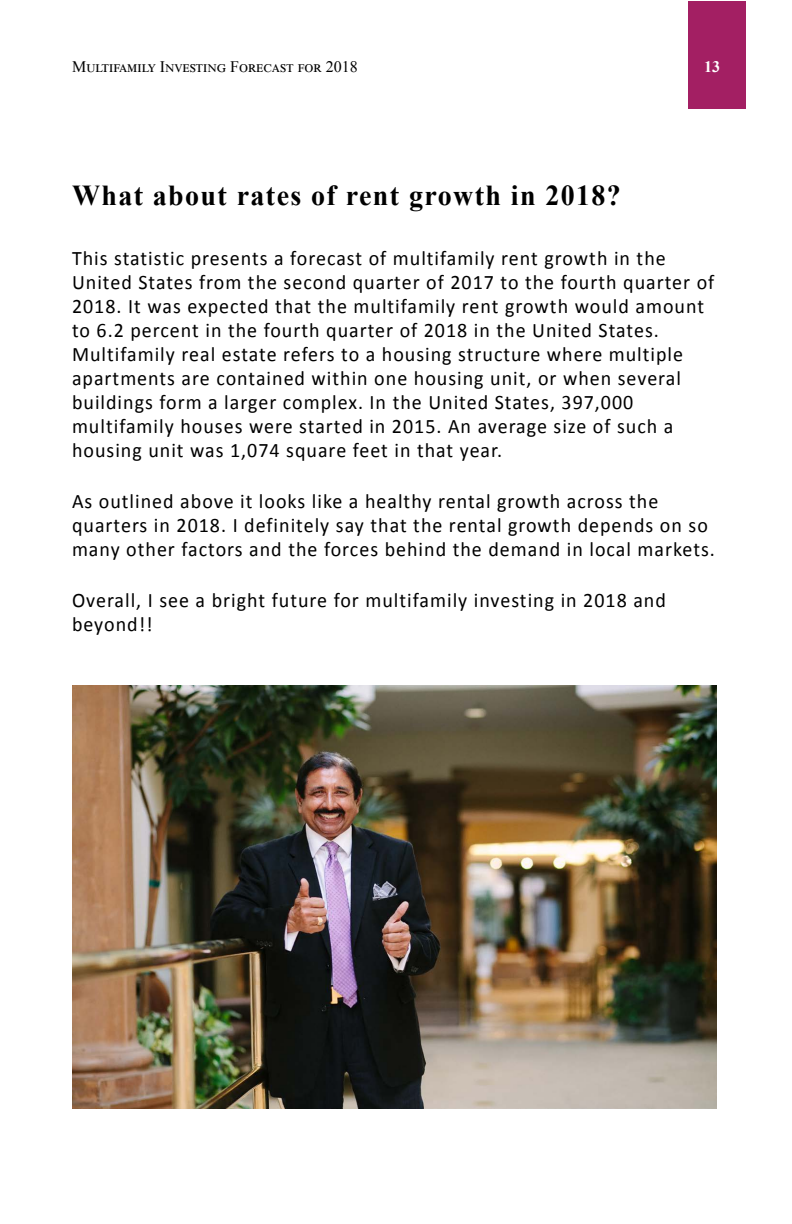
<style>
.page{position:relative;width:792px;height:1224px;background:#fff}
.page>*{position:absolute;margin:0;border:0;box-sizing:border-box;transform-origin:0 0}
.t1{font:700 28.8px "Times New Roman";letter-spacing:.05em;color:#000}
.t2{font:20.6px/24px "Calibri";letter-spacing:.05em;color:#000}
.t3{font:16px "Times New Roman";color:#000}
.t4{font:700 16px "Times New Roman";color:#fff}
</style>
<div class="page">
<div style="left:689px;top:1px;width:57px;height:107px;background:#a31f63"></div>
<img style="left:72px;top:686px;width:644px;height:423px">
<p class="t3" style="left:72px;top:55px;width:287px">Multifamily Investing Forecast for 2018</p>
<p class="t4" style="left:704px;top:55px;width:17px">13</p>
<h1 class="t1" style="left:72px;top:174px;width:550px">What about rates of rent growth in 2018?</h1>
<p class="t2" style="left:72px;top:245px;width:644px">This statistic presents a forecast of multifamily rent growth in the United States from the second quarter of 2017 to the fourth quarter of 2018. It was expected that the multifamily rent growth would amount to 6.2 percent in the fourth quarter of 2018 in the United States.<br>Multifamily real estate refers to a housing structure where multiple apartments are contained within one housing unit, or when several buildings form a larger complex. In the United States, 397,000 multifamily houses were started in 2015. An average size of such a housing unit was 1,074 square feet in that year.</p>
<p class="t2" style="left:72px;top:488px;width:645px">As outlined above it looks like a healthy rental growth across the quarters in 2018. I definitely say that the rental growth depends on so many other factors and the forces behind the demand in local markets.</p>
<p class="t2" style="left:72px;top:587px;width:595px">Overall, I see a bright future for multifamily investing in 2018 and beyond!!</p>
</div>
